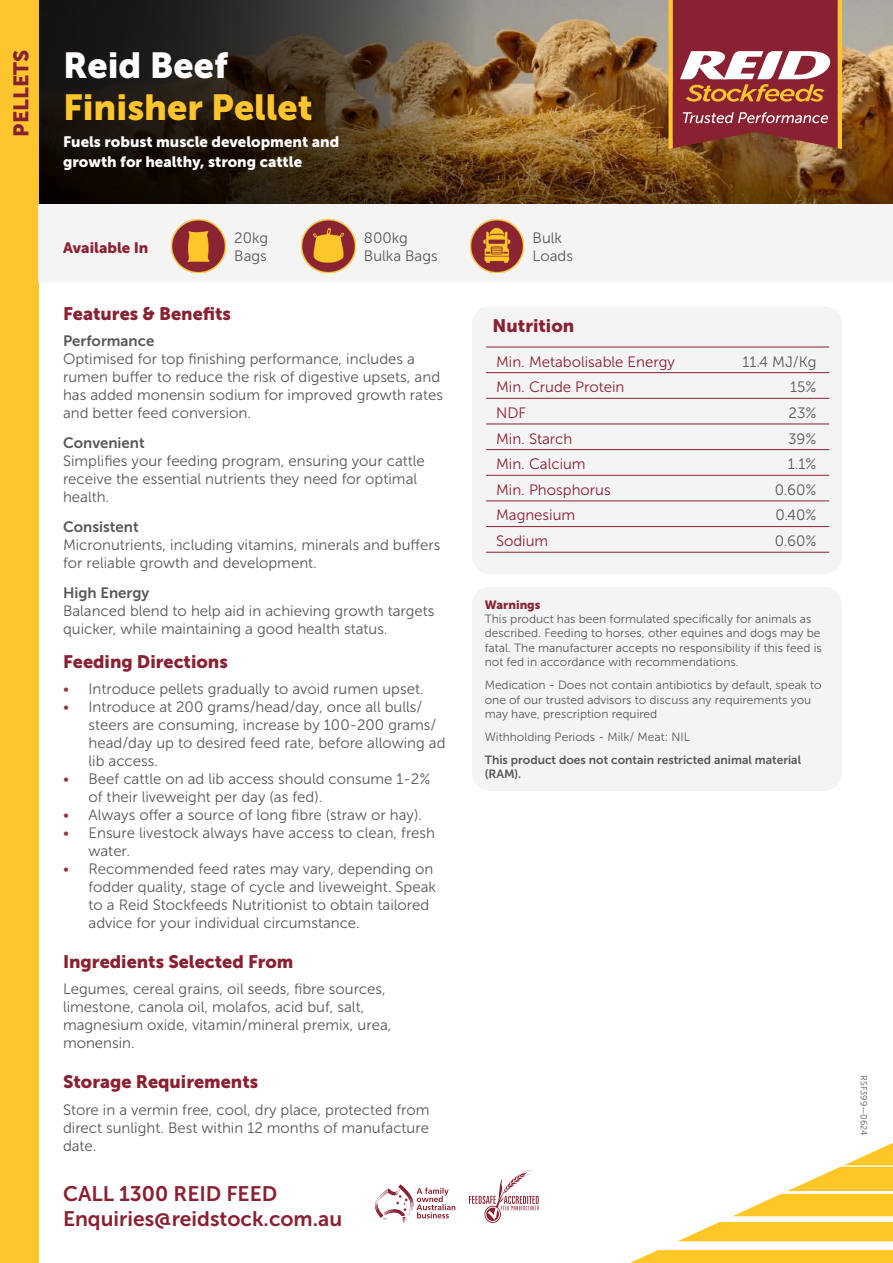
<style>
.page{position:relative;width:893px;height:1263px;background:#fff}
.page>*{position:absolute;margin:0;border:0;box-sizing:border-box;transform-origin:0 0}
.Heading_1_WHITE{font:36px "Museo Sans 900";color:#fec52e}
.Heading_1_WHITE-2{font:36px "Museo Sans 900";color:#fff}
.CTO{font:21px/25.2px "Museo Sans 700";color:#8a2132}
.PELLET{font:21px "Museo Sans 900";color:#8a2132}
.Red_sub_12pt{font:18px "Museo Sans 900";color:#8a2132}
.Black_subtitle{font:15px/18px "Museo Sans 300";color:#57585a}
.Table_red{font:15px "Museo Sans 300";color:#8a2132}
.White_Subtitle{font:15px "Museo Sans 900";color:#fff}
.Table_red-2{font:15px "Museo Sans 300";color:#57585a}
.Red_sub{font:15px "Museo Sans 900";color:#8a2132}
.Warning_text{font:12px/14.4px "Museo Sans 300";color:#57585a}
.Warning_text-2{font:12px/14.4px "Museo Sans 700";color:#57585a}
.Warning_title{font:12px "Museo Sans 900";color:#8a2132}
.t1{font:9px "Museo Sans 300";color:#57585a}
.s1{font-family:"Museo Sans 700"}
.s2{color:#93383e}
</style>
<div class="page">
<img style="left:523px;top:0;width:370px;height:204px">
<img style="left:38px;top:0;width:485px;height:204px">
<div style="left:0;top:0;width:38px;height:1263px;background:#fec52e"></div>
<div style="left:38px;top:204px;width:855px;height:78px;background:#f5f4f5"></div>
<img style="left:172px;top:219px;width:53px;height:54px">
<img style="left:301px;top:219px;width:54px;height:54px">
<img style="left:470px;top:219px;width:54px;height:54px">
<svg style="left:668px;top:0;width:174px;height:149px;background:#9d494b"></svg>
<div style="left:472px;top:306px;width:370px;height:268px;background:#f5f4f5;border-radius:18px"></div>
<hr style="left:486px;top:372px;width:343px;height:1px;background:#8a2132">
<hr style="left:486px;top:347px;width:343px;height:1px;background:#8a2132">
<hr style="left:486px;top:398px;width:343px;height:1px;background:#8a2132">
<hr style="left:486px;top:475px;width:343px;height:1px;background:#8a2132">
<hr style="left:486px;top:501px;width:343px;height:1px;background:#8a2132">
<hr style="left:486px;top:526px;width:343px;height:1px;background:#8a2132">
<hr style="left:486px;top:552px;width:343px;height:1px;background:#8a2132">
<hr style="left:486px;top:424px;width:343px;height:1px;background:#8a2132">
<hr style="left:486px;top:449px;width:343px;height:1px;background:#8a2132">
<div style="left:472px;top:587px;width:370px;height:204px;background:#f5f4f5;border-radius:18px"></div>
<svg style="left:630px;top:1250px;width:263px;height:13px;background:#fec933"></svg>
<svg style="left:678px;top:1222px;width:215px;height:19px;background:#fecb3b"></svg>
<svg style="left:733px;top:1143px;width:160px;height:73px"></svg>
<svg style="left:469px;top:1169px;width:70px;height:54px"></svg>
<svg style="left:375px;top:1184px;width:80px;height:39px"></svg>
<p class="PELLET" style="left:9px;top:137px;width:88px;rotate:-90deg">PELLETS</p>
<p class="Heading_1_WHITE-2" style="left:63px;top:45px;width:166px">Reid Beef</p>
<p class="Heading_1_WHITE" style="left:63px;top:87px;width:251px">Finisher Pellet</p>
<p class="White_Subtitle" style="left:63px;top:134px;width:278px">Fuels robust muscle development and</p>
<p class="White_Subtitle" style="left:63px;top:153px;width:241px">growth for healthy, strong cattle</p>
<p class="Red_sub" style="left:63px;top:239px;width:87px">Available In</p>
<p class="Black_subtitle" style="left:234px;top:229px;width:36px">20kg</p>
<p class="Black_subtitle" style="left:234px;top:247px;width:34px">Bags</p>
<p class="Black_subtitle" style="left:364px;top:229px;width:45px">800kg</p>
<p class="Black_subtitle" style="left:364px;top:247px;width:75px">Bulka Bags</p>
<p class="Red_sub_12pt" style="left:63px;top:303px;width:170px">Features &amp; Benefits</p>
<p class="Black_subtitle" style="left:63px;top:332px;width:381px"><span class="s1">Performance<br></span>Optimised for top finishing performance, includes a rumen buffer to reduce the risk of digestive upsets, and has added monensin sodium for improved growth rates and better feed conversion.</p>
<p class="Black_subtitle" style="left:63px;top:434px;width:363px"><span class="s1">Convenient<br></span>Simplifies your feeding program, ensuring your cattle receive the essential nutrients they need for optimal health.</p>
<p class="Black_subtitle" style="left:63px;top:518px;width:379px"><span class="s1">Consistent<br></span>Micronutrients, including vitamins, minerals and buffers for reliable growth and development.</p>
<p class="Black_subtitle" style="left:63px;top:584px;width:373px"><span class="s1">High Energy<br></span>Balanced blend to help aid in achieving growth targets quicker, while maintaining a good health status.</p>
<p class="Red_sub_12pt" style="left:63px;top:651px;width:166px">Feeding Directions</p>
<p class="Black_subtitle" style="left:63px;top:680px;width:362px"><span class="s2">•</span> Introduce pellets gradually to avoid rumen upset.</p>
<p class="Black_subtitle" style="left:89px;top:698px;width:359px;text-indent:-26px"><span class="s2">•</span> Introduce at 200 grams/head/day, once all bulls/ steers are consuming, increase by 100-200 grams/ head/day up to desired feed rate, before allowing ad lib access.</p>
<p class="Black_subtitle" style="left:89px;top:770px;width:343px;text-indent:-26px"><span class="s2">•</span> Beef cattle on ad lib access should consume 1-2% of their liveweight per day (as fed).</p>
<p class="Black_subtitle" style="left:63px;top:806px;width:361px"><span class="s2">•</span> Always offer a source of long fibre (straw or hay).</p>
<p class="Black_subtitle" style="left:89px;top:824px;width:348px;text-indent:-26px"><span class="s2">•</span> Ensure livestock always have access to clean, fresh water.</p>
<p class="Black_subtitle" style="left:89px;top:860px;width:349px;text-indent:-26px"><span class="s2">•</span> Recommended feed rates may vary, depending on fodder quality, stage of cycle and liveweight. Speak to a Reid Stockfeeds Nutritionist to obtain tailored advice for your individual circumstance.</p>
<p class="Red_sub_12pt" style="left:63px;top:951px;width:232px">Ingredients Selected From</p>
<p class="Black_subtitle" style="left:63px;top:980px;width:330px">Legumes, cereal grains, oil seeds, fibre sources, limestone, canola oil, molafos, acid buf, salt, magnesium oxide, vitamin/mineral premix, urea, monensin.</p>
<p class="Red_sub_12pt" style="left:63px;top:1071px;width:197px">Storage Requirements</p>
<p class="Black_subtitle" style="left:63px;top:1100px;width:368px;text-align:justify">Store in a vermin free, cool, dry place, protected from direct sunlight. Best within 12 months of manufacture date.</p>
<p class="CTO" style="left:63px;top:1181px;width:281px">CALL 1300 REID FEED<br>Enquiries@reidstock.com.au</p>
<p class="Black_subtitle" style="left:533px;top:229px;width:31px">Bulk</p>
<p class="Black_subtitle" style="left:533px;top:247px;width:42px">Loads</p>
<p class="Red_sub_12pt" style="left:493px;top:316px;width:83px">Nutrition</p>
<p class="Table_red" style="left:496px;top:354px;width:180px">Min. Metabolisable Energy</p>
<p class="Table_red-2" style="left:742px;top:354px;width:75px">11.4 MJ/Kg</p>
<p class="Table_red" style="left:496px;top:379px;width:130px">Min. Crude Protein</p>
<p class="Table_red-2" style="left:790px;top:379px;width:28px">15%</p>
<p class="Table_red" style="left:496px;top:405px;width:32px">NDF</p>
<p class="Table_red-2" style="left:789px;top:405px;width:29px">23%</p>
<p class="Table_red" style="left:496px;top:430px;width:78px">Min. Starch</p>
<p class="Table_red-2" style="left:788px;top:430px;width:30px">39%</p>
<p class="Table_red" style="left:496px;top:456px;width:91px">Min. Calcium</p>
<p class="Table_red-2" style="left:788px;top:456px;width:30px">1.1%</p>
<p class="Table_red" style="left:496px;top:481px;width:116px">Min. Phosphorus</p>
<p class="Table_red-2" style="left:775px;top:481px;width:43px">0.60%</p>
<p class="Table_red" style="left:496px;top:507px;width:81px">Magnesium</p>
<p class="Table_red-2" style="left:775px;top:507px;width:43px">0.40%</p>
<p class="Table_red" style="left:496px;top:532px;width:54px">Sodium</p>
<p class="Table_red-2" style="left:775px;top:532px;width:43px">0.60%</p>
<p class="Warning_title" style="left:485px;top:598px;width:57px">Warnings</p>
<p class="Warning_text" style="left:485px;top:612px;width:338px">This product has been formulated specifically for animals as described. Feeding to horses, other equines and dogs may be fatal. The manufacturer accepts no responsibility if this feed is not fed in accordance with recommendations.</p>
<p class="Warning_text" style="left:485px;top:678px;width:338px">Medication - Does not contain antibiotics by default, speak to one of our trusted advisors to discuss any requirements you may have, prescription required</p>
<p class="Warning_text" style="left:485px;top:730px;width:207px">Withholding Periods - Milk/ Meat: NIL</p>
<p class="Warning_text-2" style="left:485px;top:752px;width:318px">This product does not contain restricted animal material (RAM).</p>
<p class="t1" style="left:869px;top:1075px;width:62px;rotate:90deg">RSF399—0624</p>
</div>
